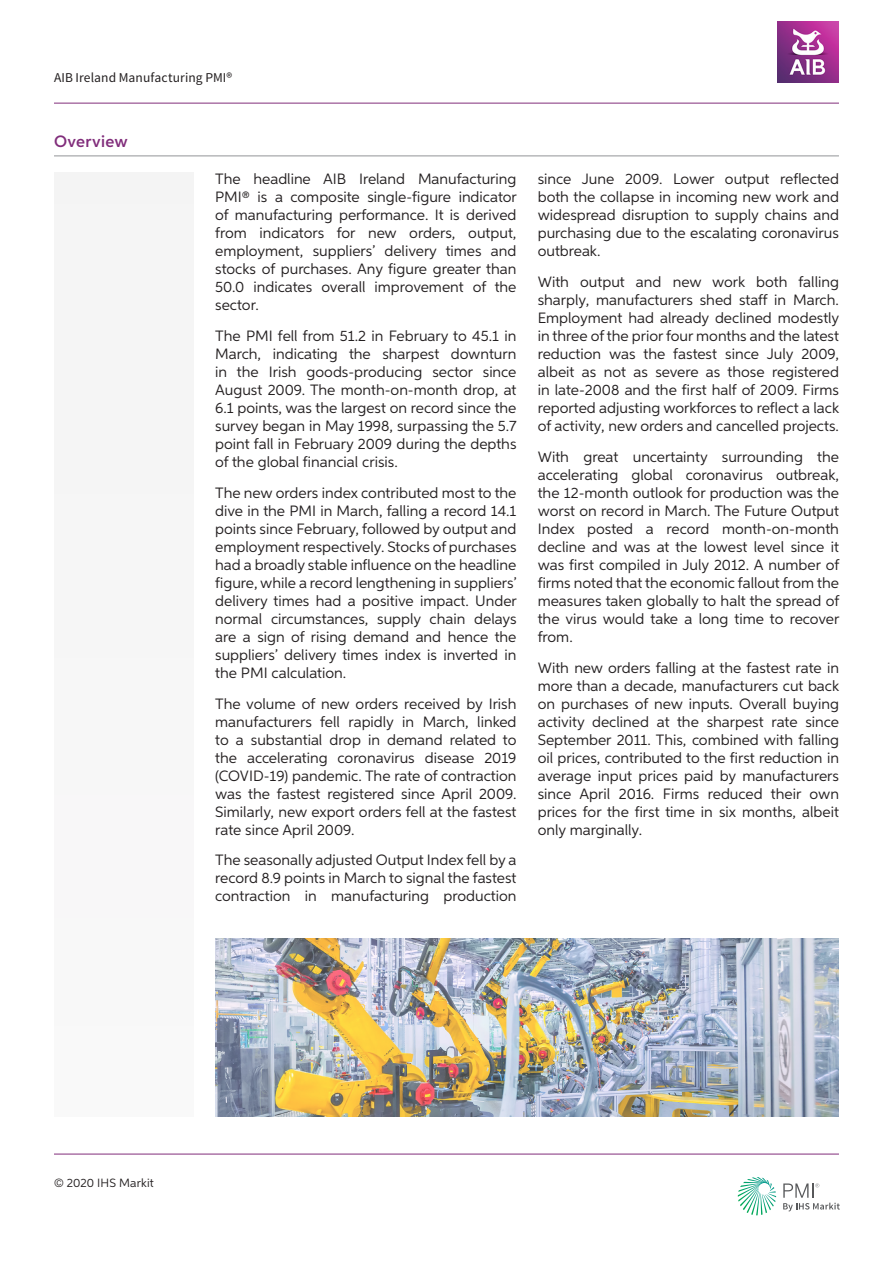
<style>
.page{position:relative;width:893px;height:1263px;background:#fff}
.page>*{position:absolute;margin:0;border:0;box-sizing:border-box;transform-origin:0 0}
.Section_header{font:600 16.5px "Aspira";letter-spacing:.025em;color:#812d7b}
.Body_copy_cover{font:15px/18px "Aspira";color:#231f20;text-align:justify}
.t1{font:13.5px "Source Sans Pro";letter-spacing:.005em;color:#231f20}
.t2{font:12px "Aspira";letter-spacing:.01em;color:#231f20}
</style>
<div class="page">
<hr style="left:54px;top:103px;width:785px;height:1px;background:#812d7b">
<svg style="left:738px;top:1177px;width:38px;height:38px"></svg>
<svg style="left:783px;top:1183px;width:57px;height:28px"></svg>
<hr style="left:54px;top:1154px;width:785px;height:1px;background:#812d7b">
<div style="left:54px;top:173px;width:140px;height:944px;background:#f6f6f6"></div>
<hr style="left:54px;top:156px;width:785px;height:1px;background:#939598">
<img style="left:215px;top:938px;width:624px;height:179px">
<img style="left:778px;top:21px;width:61px;height:61px">
<p class="t1" style="left:54px;top:69px;width:180px">AIB Ireland Manufacturing PMI®</p>
<p class="Section_header" style="left:54px;top:131px;width:75px">Overview</p>
<p class="Body_copy_cover" style="left:215px;top:170px;width:303px">The headline AIB Ireland Manufacturing PMI® is a composite single-figure indicator of manufacturing performance. It is derived from indicators for new orders, output, employment, suppliers’ delivery times and stocks of purchases. Any figure greater than 50.0 indicates overall improvement of the sector.</p>
<p class="Body_copy_cover" style="left:215px;top:327px;width:303px">The PMI fell from 51.2 in February to 45.1 in March, indicating the sharpest downturn in the Irish goods-producing sector since August 2009. The month-on-month drop, at 6.1 points, was the largest on record since the survey began in May 1998, surpassing the 5.7 point fall in February 2009 during the depths of the global financial crisis.</p>
<p class="Body_copy_cover" style="left:215px;top:483px;width:303px">The new orders index contributed most to the dive in the PMI in March, falling a record 14.1 points since February, followed by output and employment respectively. Stocks of purchases had a broadly stable influence on the headline figure, while a record lengthening in suppliers’ delivery times had a positive impact. Under normal circumstances, supply chain delays are a sign of rising demand and hence the suppliers’ delivery times index is inverted in the PMI calculation.</p>
<p class="Body_copy_cover" style="left:215px;top:694px;width:303px">The volume of new orders received by Irish manufacturers fell rapidly in March, linked to a substantial drop in demand related to the accelerating coronavirus disease 2019 (COVID-19) pandemic. The rate of contraction was the fastest registered since April 2009.<br>Similarly, new export orders fell at the fastest rate since April 2009.</p>
<p class="Body_copy_cover" style="left:215px;top:851px;width:303px">The seasonally adjusted Output Index fell by a record 8.9 points in March to signal the fastest contraction in manufacturing production</p>
<p class="Body_copy_cover" style="left:538px;top:170px;width:303px">since June 2009. Lower output reflected both the collapse in incoming new work and widespread disruption to supply chains and purchasing due to the escalating coronavirus outbreak.</p>
<p class="Body_copy_cover" style="left:538px;top:273px;width:303px">With output and new work both falling sharply, manufacturers shed staff in March.<br>Employment had already declined modestly in three of the prior four months and the latest reduction was the fastest since July 2009, albeit as not as severe as those registered in late-2008 and the first half of 2009. Firms reported adjusting workforces to reflect a lack of activity, new orders and cancelled projects.</p>
<p class="Body_copy_cover" style="left:538px;top:447px;width:303px">With great uncertainty surrounding the accelerating global coronavirus outbreak, the 12-month outlook for production was the worst on record in March. The Future Output Index posted a record month-on-month decline and was at the lowest level since it was first compiled in July 2012. A number of firms noted that the economic fallout from the measures taken globally to halt the spread of the virus would take a long time to recover from.</p>
<p class="Body_copy_cover" style="left:538px;top:658px;width:303px">With new orders falling at the fastest rate in more than a decade, manufacturers cut back on purchases of new inputs. Overall buying activity declined at the sharpest rate since September 2011. This, combined with falling oil prices, contributed to the first reduction in average input prices paid by manufacturers since April 2016. Firms reduced their own prices for the first time in six months, albeit only marginally.</p>
<p class="t2" style="left:54px;top:1175px;width:101px">© 2020 IHS Markit</p>
</div>
